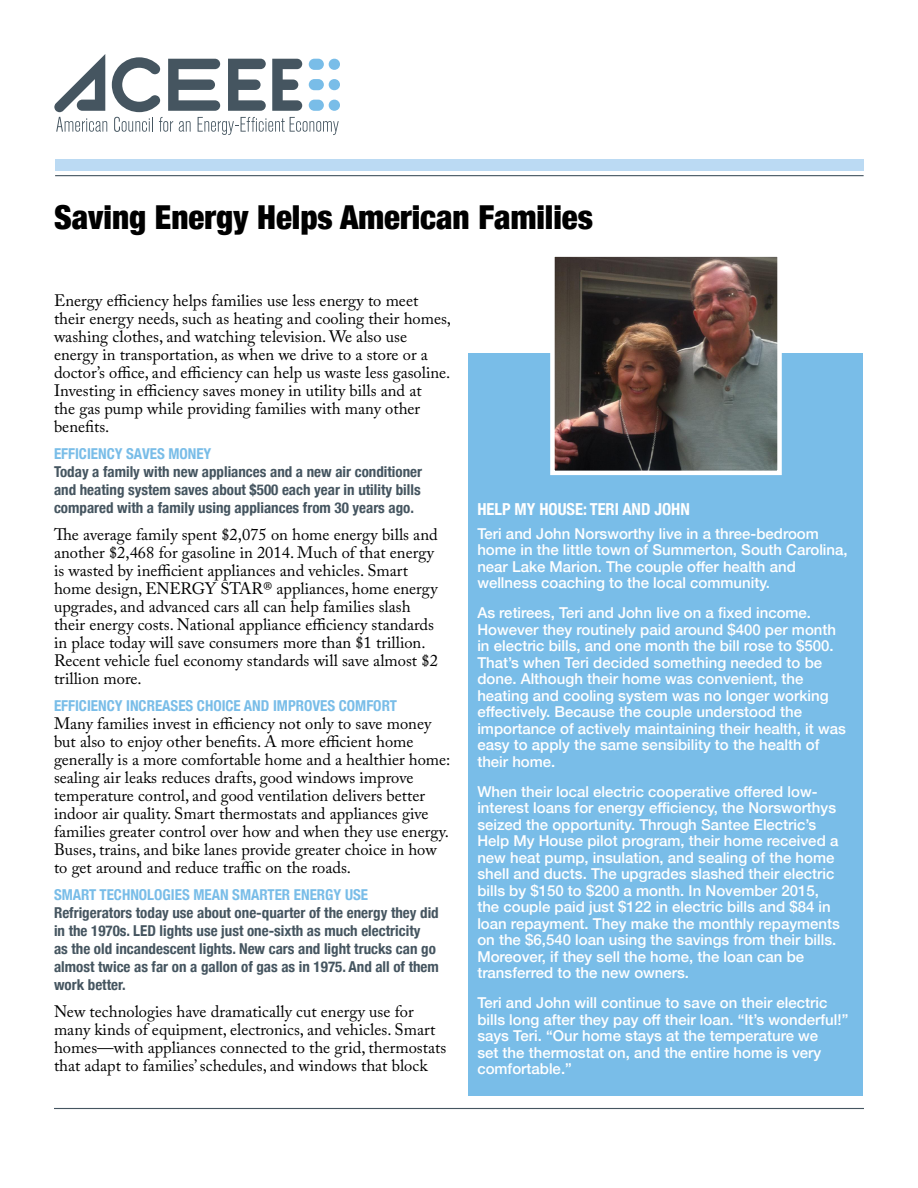
<style>
.page{position:relative;width:918px;height:1188px;background:#fff}
.page>*{position:absolute;margin:0;border:0;box-sizing:border-box;transform-origin:0 0}
.t1{font:900 condensed 33px "Helvetica Neue";color:#000}
.t2{font:16.5px/18px "Adobe Caslon Pro";color:#000}
.t3{font:700 condensed 16.5px "Helvetica Neue";color:#fff}
.t4{font:500 15px/16.5px "Helvetica Neue";color:#fff}
.t5{font:700 condensed 15px/18px "Helvetica Neue";color:#455560;text-align:justify}
.t6{font:700 condensed 15px "Helvetica Neue";color:#79bde8}
</style>
<div class="page">
<svg style="left:54px;top:54px;width:285px;height:81px"></svg>
<div style="left:55px;top:159px;width:809px;height:12px;background:#bbdaf3"></div>
<hr style="left:55px;top:175px;width:809px;height:1px;background:#455560">
<div style="left:469px;top:353px;width:394px;height:743px;background:#79bde8"></div>
<hr style="left:54px;top:1108px;width:810px;height:1px;background:#455560">
<img style="left:555px;top:257px;width:222px;height:213px">
<div style="left:550px;top:252px;width:232px;height:223px;border:4px solid #fff"></div>
<h1 class="t1" style="left:54px;top:190px;width:541px">Saving Energy Helps American Families</h1>
<p class="t2" style="left:54px;top:291px;width:399px">Energy efficiency helps families use less energy to meet their energy needs, such as heating and cooling their homes, washing clothes, and watching television. We also use energy in transportation, as when we drive to a store or a doctor’s office, and efficiency can help us waste less gasoline.<br>Investing in efficiency saves money in utility bills and at<br>the gas pump while providing families with many other benefits.</p>
<p class="t6" style="left:54px;top:441px;width:159px">EFFICIENCY SAVES MONEY</p>
<p class="t5" style="left:54px;top:462px;width:370px">Today a family with new appliances and a new air conditioner and heating system saves about $500 each year in utility bills compared with a family using appliances from 30 years ago.</p>
<p class="t2" style="left:54px;top:525px;width:385px">The average family spent $2,075 on home energy bills and another $2,468 for gasoline in 2014. Much of that energy is wasted by inefficient appliances and vehicles. Smart home design, ENERGY STAR® appliances, home energy upgrades, and advanced cars all can help families slash their energy costs. National appliance efficiency standards in place today will save consumers more than $1 trillion.<br>Recent vehicle fuel economy standards will save almost $2 trillion more.</p>
<p class="t6" style="left:54px;top:693px;width:344px">EFFICIENCY INCREASES CHOICE AND IMPROVES COMFORT</p>
<p class="t2" style="left:54px;top:714px;width:398px">Many families invest in efficiency not only to save money but also to enjoy other benefits. A more efficient home generally is a more comfortable home and a healthier home: sealing air leaks reduces drafts, good windows improve temperature control, and good ventilation delivers better indoor air quality. Smart thermostats and appliances give families greater control over how and when they use energy.<br>Buses, trains, and bike lanes provide greater choice in how to get around and reduce traffic on the roads.</p>
<p class="t6" style="left:54px;top:882px;width:316px">SMART TECHNOLOGIES MEAN SMARTER ENERGY USE</p>
<p class="t5" style="left:54px;top:903px;width:386px;text-align:left">Refrigerators today use about one-quarter of the energy they did in the 1970s. LED lights use just one-sixth as much electricity<br>as the old incandescent lights. New cars and light trucks can go almost twice as far on a gallon of gas as in 1975. And all of them work better.</p>
<p class="t2" style="left:54px;top:1002px;width:394px">New technologies have dramatically cut energy use for many kinds of equipment, electronics, and vehicles. Smart homes—with appliances connected to the grid, thermostats that adapt to families’ schedules, and windows that block</p>
<p class="t3" style="left:477px;top:496px;width:214px">HELP MY HOUSE: TERI AND JOHN</p>
<p class="t4" style="left:477px;top:524px;width:372px">Teri and John Norsworthy live in a three-bedroom home in the little town of Summerton, South Carolina, near Lake Marion. The couple offer health and wellness coaching to the local community.</p>
<p class="t4" style="left:477px;top:603px;width:370px">As retirees, Teri and John live on a fixed income.<br>However they routinely paid around $400 per month in electric bills, and one month the bill rose to $500.<br>That’s when Teri decided something needed to be done. Although their home was convenient, the heating and cooling system was no longer working effectively. Because the couple understood the importance of actively maintaining their health, it was easy to apply the same sensibility to the health of their home.</p>
<p class="t4" style="left:477px;top:782px;width:364px">When their local electric cooperative offered low&shy;interest loans for energy efficiency, the Norsworthys seized the opportunity. Through Santee Electric’s Help My House pilot program, their home received a new heat pump, insulation, and sealing of the home shell and ducts. The upgrades slashed their electric bills by $150 to $200 a month. In November 2015, the couple paid just $122 in electric bills and $84 in loan repayment. They make the monthly repayments on the $6,540 loan using the savings from their bills.<br>Moreover, if they sell the home, the loan can be transferred to the new owners.</p>
<p class="t4" style="left:477px;top:993px;width:372px">Teri and John will continue to save on their electric bills long after they pay off their loan. “It’s wonderful!” says Teri. “Our home stays at the temperature we<br>set the thermostat on, and the entire home is very comfortable.”</p>
</div>
